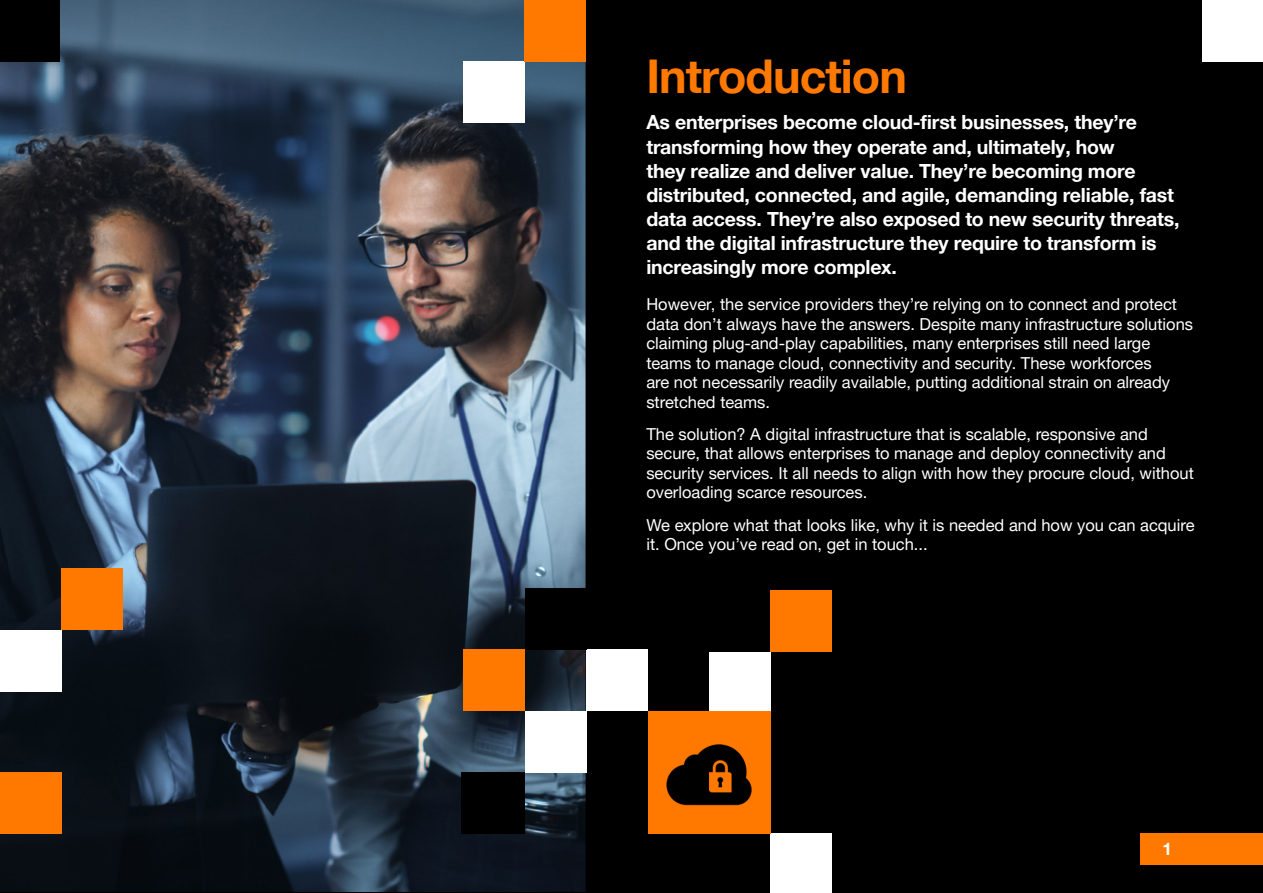
<style>
.page{position:relative;width:1263px;height:893px;background:#000}
.page>*{position:absolute;margin:0;border:0;box-sizing:border-box;transform-origin:0 0}
.t1{font:700 46.5px "Helvetica Neue";letter-spacing:-.02em;color:#ff7900}
.t2{font:700 19.5px/24px "Helvetica Neue";letter-spacing:-.01em;color:#fff}
.t3{font:700 17.25px "Helvetica Neue";color:#fff}
.t4{font:16.5px/19.5px "Helvetica Neue";color:#fff}
</style>
<div class="page">
<div style="left:1141px;top:833px;width:122px;height:32px;background:#ff7900"></div>
<img style="left:0;top:0;width:585px;height:892px">
<div style="left:1202px;top:0;width:61px;height:61px;background:#fff"></div>
<div style="left:463px;top:61px;width:61px;height:61px;background:#fff"></div>
<div style="left:464px;top:650px;width:61px;height:61px;background:#ff7900"></div>
<div style="left:461px;top:772px;width:64px;height:61px;background:#000"></div>
<div style="left:525px;top:711px;width:61px;height:61px;background:#fff"></div>
<div style="left:586px;top:650px;width:61px;height:61px;background:#fff"></div>
<div style="left:709px;top:652px;width:61px;height:61px;background:#fff"></div>
<div style="left:770px;top:591px;width:61px;height:61px;background:#ff7900"></div>
<div style="left:524px;top:0;width:61px;height:61px;background:#ff7900"></div>
<div style="left:0;top:0;width:60px;height:61px;background:#000"></div>
<div style="left:0;top:772px;width:61px;height:61px;background:#ff7900"></div>
<div style="left:525px;top:589px;width:61px;height:61px;background:#000"></div>
<div style="left:770px;top:834px;width:62px;height:59px;background:#fff"></div>
<div style="left:61px;top:569px;width:62px;height:61px;background:#ff7900"></div>
<div style="left:0;top:630px;width:61px;height:61px;background:#fff"></div>
<div style="left:648px;top:711px;width:122px;height:123px;background:#ff7900"></div>
<img style="left:666px;top:744px;width:86px;height:62px">
<h1 class="t1" style="left:646px;top:47px;width:262px">Introduction</h1>
<p class="t2" style="left:646px;top:110px;width:535px">As enterprises become cloud-first businesses, they’re transforming how they operate and, ultimately, how<br>they realize and deliver value. They’re becoming more distributed, connected, and agile, demanding reliable, fast data access. They’re also exposed to new security threats, and the digital infrastructure they require to transform is increasingly more complex.</p>
<p class="t4" style="left:646px;top:294px;width:548px">However, the service providers they’re relying on to connect and protect data don’t always have the answers. Despite many infrastructure solutions claiming plug-and-play capabilities, many enterprises still need large teams to manage cloud, connectivity and security. These workforces<br>are not necessarily readily available, putting additional strain on already stretched teams.</p>
<p class="t4" style="left:646px;top:424px;width:549px">The solution? A digital infrastructure that is scalable, responsive and secure, that allows enterprises to manage and deploy connectivity and security services. It all needs to align with how they procure cloud, without overloading scarce resources.</p>
<p class="t4" style="left:646px;top:515px;width:550px">We explore what that looks like, why it is needed and how you can acquire it. Once you’ve read on, get in touch...</p>
<p class="t3" style="left:1162px;top:838px;width:11px">1</p>
</div>
